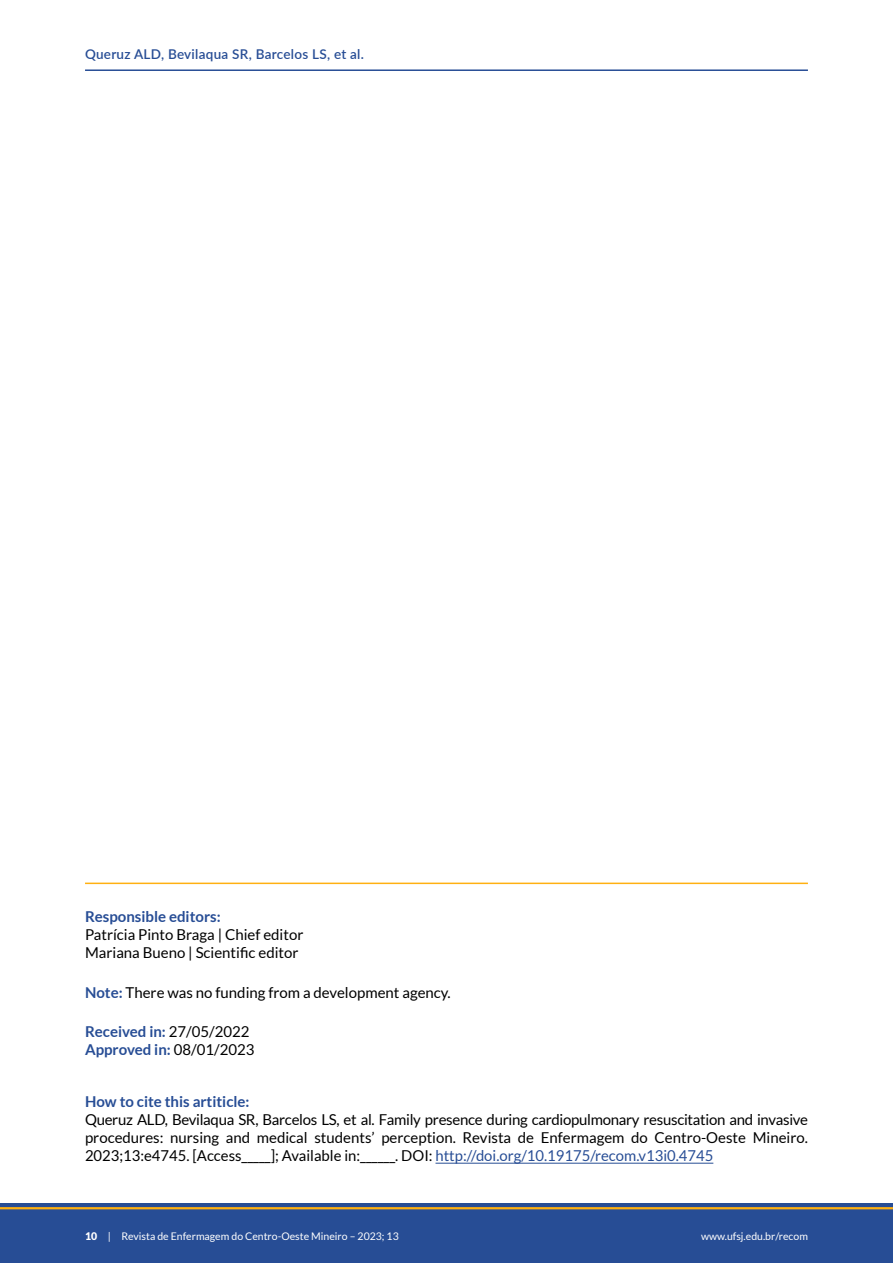
<style>
.page{position:relative;width:893px;height:1263px;background:#fff}
.page>*{position:absolute;margin:0;border:0;box-sizing:border-box;transform-origin:0 0}
.t1{font:15px/18px "Lato";color:#000}
.t2{font:700 15px/18px "Lato";color:#274d95}
.t3{font:600 13.5px "Lato";letter-spacing:.02em;color:#274d95}
.t4{font:10.5px "Lato";color:#fff}
.s1{font-weight:700;color:#274d95}
.s2{font-weight:400;color:#000}
.s3{color:#274d95}
.s4{font-weight:900}
</style>
<div class="page">
<div style="left:0;top:1203px;width:893px;height:60px;background:#274d95"></div>
<hr style="left:0;top:1207px;width:893px;height:2px;background:#ffb011">
<hr style="left:85px;top:69px;width:723px;height:2px;background:#274d95">
<hr style="left:85px;top:882px;width:723px;height:2px;background:#ffb011">
<hr style="left:435px;top:1163px;width:278px;height:1px;background:#274d95">
<p class="t3" style="left:85px;top:44px;width:280px">Queruz ALD, Bevilaqua SR, Barcelos LS, et al.</p>
<p class="t2" style="left:85px;top:908px;width:137px">Responsible editors:</p>
<p class="t1" style="left:85px;top:926px;width:220px">Patrícia Pinto Braga | Chief editor<br>Mariana Bueno | Scientific editor</p>
<p class="t1" style="left:85px;top:983px;width:367px"><span class="s1">Note:</span> There was no funding from a development agency.</p>
<p class="t2" style="left:85px;top:1022px;width:171px">Received in: <span class="s2">27/05/2022<br></span>Approved in: <span class="s2">08/01/2023</span></p>
<p class="t2" style="left:85px;top:1092px;width:166px">How to cite this artiticle:</p>
<p class="t1" style="left:85px;top:1110px;width:724px;text-align:justify">Queruz ALD, Bevilaqua SR, Barcelos LS, et al. Family presence during cardiopulmonary resuscitation and invasive procedures: nursing and medical students’ perception. Revista de Enfermagem do Centro-Oeste Mineiro.<br>2023;13:e4745. [Access_____]; Available in:______. DOI: <span class="s3">http://doi.org/10.19175/recom.v13i0.4745</span></p>
<p class="t4" style="left:85px;top:1230px;width:315px"><span class="s4">10</span> | Revista de Enfermagem do Centro-Oeste Mineiro – 2023; 13</p>
<p class="t4" style="left:701px;top:1230px;width:108px">www.ufsj.edu.br/recom</p>
</div>
